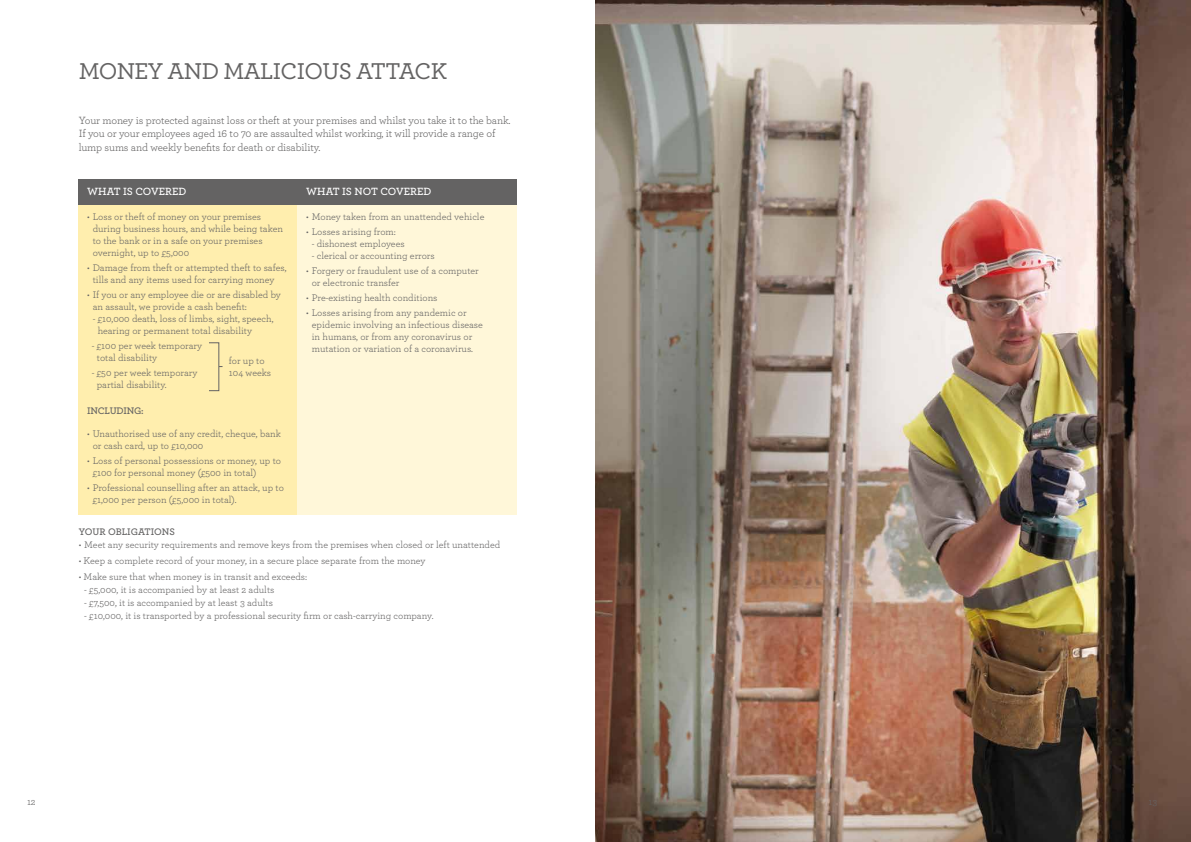
<style>
.page{position:relative;width:1191px;height:842px;background:#fff}
.page>*{position:absolute;margin:0;border:0;box-sizing:border-box;transform-origin:0 0}
.t1{font:500 24px "Archer";letter-spacing:-.025em;color:#646363}
.t2{font:11px/13.2px "Archer";letter-spacing:-.01em;color:#646363}
.t3{font:600 11px "Archer";color:#fff}
.t4{font:10px/12px "Archer";color:#646363}
.t5{font:600 10px "Archer";color:#646363}
.t6{font:600 10px "Archer";letter-spacing:-.02em;color:#646363}
</style>
<div class="page">
<img style="left:595px;top:0;width:596px;height:842px">
<div style="left:79px;top:205px;width:219px;height:309px;background:#ffeeae"></div>
<div style="left:298px;top:205px;width:219px;height:309px;background:#fff7d9"></div>
<div style="left:79px;top:180px;width:219px;height:25px;background:#646363"></div>
<div style="left:298px;top:180px;width:219px;height:25px;background:#646363"></div>
<div style="left:209px;top:343px;width:10px;height:48px;border:1px solid #646363"></div>
<h1 class="t1" style="left:79px;top:54px;width:370px">MONEY AND MALICIOUS ATTACK</h1>
<p class="t2" style="left:79px;top:114px;width:433px">Your money is protected against loss or theft at your premises and whilst you take it to the bank.<br>If you or your employees aged 16 to 70 are assaulted whilst working, it will provide a range of lump sums and weekly benefits for death or disability.</p>
<p class="t3" style="left:87px;top:183px;width:101px">WHAT IS COVERED</p>
<p class="t3" style="left:306px;top:183px;width:127px">WHAT IS NOT COVERED</p>
<p class="t4" style="left:93px;top:210px;width:192px;text-indent:-6px">• Loss or theft of money on your premises during business hours, and while being taken to the bank or in a safe on your premises overnight, up to £5,000</p>
<p class="t4" style="left:93px;top:261px;width:195px;text-indent:-6px">• Damage from theft or attempted theft to safes, tills and any items used for carrying money</p>
<p class="t4" style="left:93px;top:288px;width:190px;text-indent:-6px">• If you or any employee die or are disabled by an assault, we provide a cash benefit:</p>
<p class="t4" style="left:98px;top:312px;width:177px;text-indent:-5px">- £10,000 death, loss of limbs, sight, speech, hearing or permanent total disability</p>
<p class="t4" style="left:97px;top:339px;width:107px;text-indent:-5px">- £100 per week temporary total disability</p>
<p class="t4" style="left:97px;top:366px;width:102px;text-indent:-5px">- £50 per week temporary partial disability.</p>
<p class="t6" style="left:87px;top:403px;width:58px">INCLUDING:</p>
<p class="t4" style="left:93px;top:427px;width:190px;text-indent:-6px">• Unauthorised use of any credit, cheque, bank or cash card, up to £10,000</p>
<p class="t4" style="left:93px;top:454px;width:190px;text-indent:-6px">• Loss of personal possessions or money, up to £100 for personal money (£500 in total)</p>
<p class="t4" style="left:93px;top:481px;width:193px;text-indent:-6px">• Professional counselling after an attack, up to £1,000 per person (£5,000 in total).</p>
<p class="t4" style="left:229px;top:354px;width:44px">for up to<br>104 weeks</p>
<p class="t4" style="left:306px;top:210px;width:180px">• Money taken from an unattended vehicle</p>
<p class="t4" style="left:306px;top:225px;width:91px">• Losses arising from:</p>
<p class="t4" style="left:312px;top:237px;width:94px">- dishonest employees</p>
<p class="t4" style="left:312px;top:249px;width:124px">- clerical or accounting errors</p>
<p class="t4" style="left:312px;top:264px;width:169px;text-indent:-6px">• Forgery or fraudulent use of a computer or electronic transfer</p>
<p class="t4" style="left:306px;top:291px;width:133px">• Pre-existing health conditions</p>
<p class="t4" style="left:312px;top:306px;width:173px;text-indent:-6px">• Losses arising from any pandemic or epidemic involving an infectious disease in humans, or from any coronavirus or mutation or variation of a coronavirus.</p>
<p class="t5" style="left:79px;top:524px;width:98px">YOUR OBLIGATIONS</p>
<p class="t4" style="left:79px;top:538px;width:423px">• Meet any security requirements and remove keys from the premises when closed or left unattended</p>
<p class="t4" style="left:79px;top:554px;width:348px">• Keep a complete record of your money, in a secure place separate from the money</p>
<p class="t4" style="left:79px;top:570px;width:230px">• Make sure that when money is in transit and exceeds:</p>
<p class="t4" style="left:84px;top:583px;width:192px">- £5,000, it is accompanied by at least 2 adults</p>
<p class="t4" style="left:84px;top:596px;width:190px">- £7,500, it is accompanied by at least 3 adults</p>
<p class="t4" style="left:84px;top:609px;width:351px">- £10,000, it is transported by a professional security firm or cash-carrying company.</p>
<p class="t4" style="left:27px;top:795px;width:10px">12</p>
</div>
